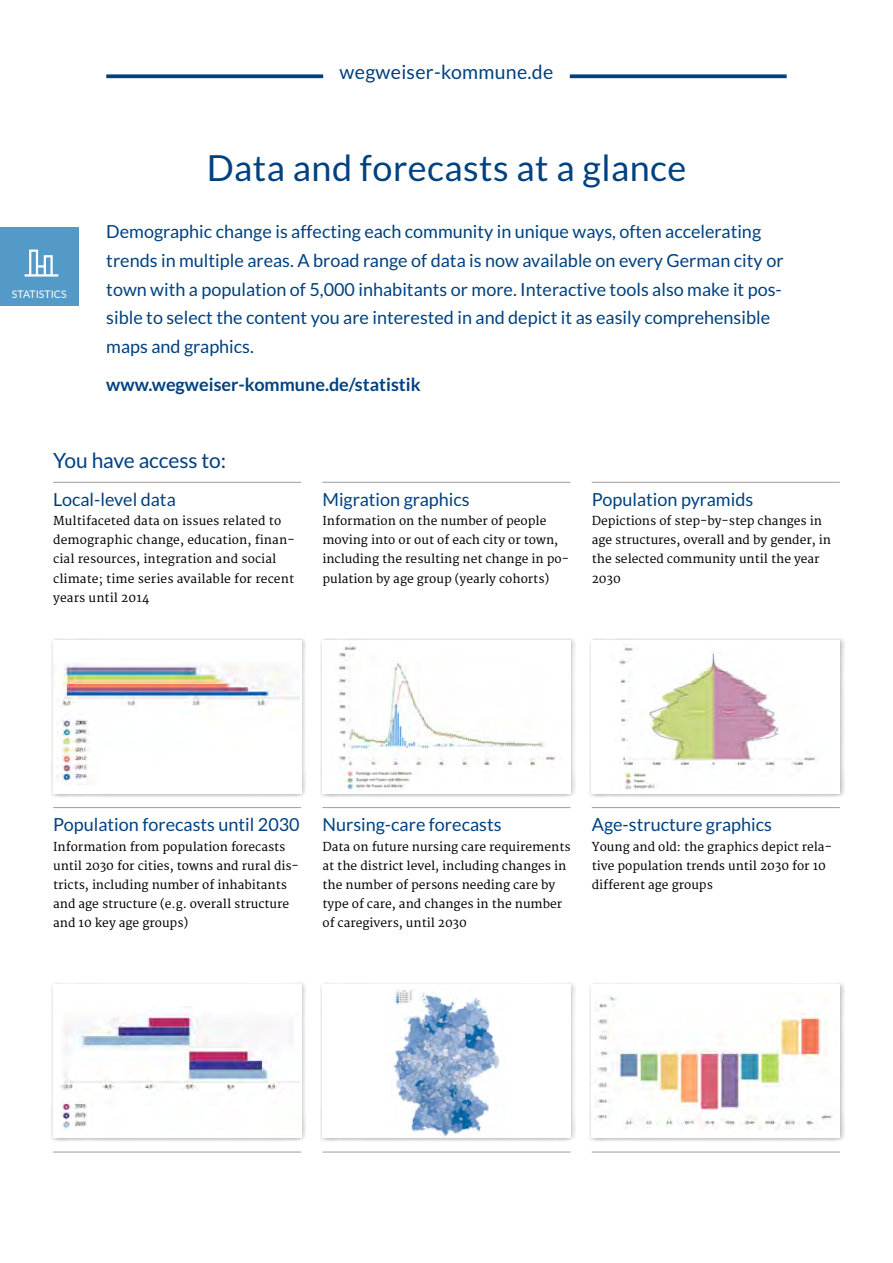
<style>
.page{position:relative;width:893px;height:1263px;background:#fff}
.page>*{position:absolute;margin:0;border:0;box-sizing:border-box;transform-origin:0 0}
.t1{font:36px "Lato";letter-spacing:.01em;color:#004180}
.Head_Kasten{font:21px "Lato";letter-spacing:-.005em;color:#004180}
.t2{font:19.5px "Lato";letter-spacing:.015em;color:#004180}
.Head_Kasten-2{font:18px/28.7px "Lato";color:#004180}
.t3{font:700 18px "Lato";color:#004180}
.Fließtext{font:12px/19.2px "Merriweather";color:#000}
.Head_Kasten-3{font:10.5px "Lato";color:#fff}
</style>
<div class="page">
<div style="left:0;top:227px;width:79px;height:79px;background:#549ac8"></div>
<svg style="left:25px;top:250px;width:33px;height:27px"></svg>
<hr style="left:53px;top:482px;width:248px;height:1px;background:#9c9d9d">
<hr style="left:53px;top:807px;width:248px;height:1px;background:#9c9d9d">
<hr style="left:53px;top:1152px;width:248px;height:1px;background:#9c9d9d">
<hr style="left:322px;top:482px;width:248px;height:1px;background:#9c9d9d">
<hr style="left:322px;top:807px;width:248px;height:1px;background:#9c9d9d">
<hr style="left:322px;top:1152px;width:248px;height:1px;background:#9c9d9d">
<hr style="left:592px;top:482px;width:248px;height:1px;background:#9c9d9d">
<hr style="left:592px;top:807px;width:248px;height:1px;background:#9c9d9d">
<hr style="left:592px;top:1152px;width:248px;height:1px;background:#9c9d9d">
<div style="left:589px;top:638px;width:256px;height:160px;background:#000;opacity:.3"></div>
<div style="left:592px;top:640px;width:248px;height:153px;background:#fff"></div>
<div style="left:589px;top:982px;width:256px;height:160px;background:#000;opacity:.3"></div>
<div style="left:592px;top:984px;width:248px;height:153px;background:#fff"></div>
<div style="left:320px;top:638px;width:256px;height:160px;background:#000;opacity:.3"></div>
<div style="left:322px;top:640px;width:248px;height:153px;background:#fff"></div>
<div style="left:320px;top:982px;width:256px;height:160px;background:#000;opacity:.3"></div>
<div style="left:322px;top:984px;width:248px;height:153px;background:#fff"></div>
<div style="left:50px;top:638px;width:256px;height:160px;background:#000;opacity:.3"></div>
<div style="left:53px;top:640px;width:248px;height:153px;background:#fff"></div>
<div style="left:50px;top:982px;width:256px;height:160px;background:#000;opacity:.3"></div>
<div style="left:53px;top:984px;width:248px;height:153px;background:#fff"></div>
<img style="left:393px;top:989px;width:107px;height:148px">
<img style="left:53px;top:659px;width:246px;height:126px">
<img style="left:338px;top:646px;width:218px;height:144px">
<img style="left:619px;top:647px;width:196px;height:143px">
<img style="left:60px;top:1006px;width:239px;height:123px">
<svg style="left:106px;top:74px;width:217px;height:4px"></svg>
<svg style="left:570px;top:74px;width:217px;height:4px"></svg>
<img style="left:595px;top:995px;width:238px;height:134px">
<p class="Head_Kasten-3" style="left:12px;top:288px;width:56px">STATISTICS</p>
<p class="t2" style="left:340px;top:61px;width:215px">wegweiser-kommune.de</p>
<p class="t1" style="left:207px;top:148px;width:481px">Data and forecasts at a glance</p>
<p class="Head_Kasten-2" style="left:106px;top:217px;width:679px">Demographic change is affecting each community in unique ways, often accelerating trends in multiple areas. A broad range of data is now available on every German city or town with a population of 5,000 inhabitants or more. Interactive tools also make it pos&shy;sible to select the content you are interested in and depict it as easily comprehensible maps and graphics.</p>
<p class="t3" style="left:106px;top:374px;width:316px">www.wegweiser-kommune.de/statistik</p>
<p class="Head_Kasten" style="left:53px;top:448px;width:174px">You have access to:</p>
<p class="Head_Kasten-2" style="left:53px;top:485px;width:124px">Local-level data</p>
<p class="Fließtext" style="left:53px;top:512px;width:243px">Multifaceted data on issues related to demographic change, education, finan&shy;cial resources, integration and social climate; time series available for recent years until 2014</p>
<p class="Head_Kasten-2" style="left:322px;top:485px;width:149px">Migration graphics</p>
<p class="Fließtext" style="left:322px;top:512px;width:248px">Information on the number of people moving into or out of each city or town, including the resulting net change in po&shy;pulation by age group (yearly cohorts)</p>
<p class="Head_Kasten-2" style="left:592px;top:485px;width:163px">Population pyramids</p>
<p class="Fließtext" style="left:592px;top:512px;width:241px">Depictions of step-by-step changes in age structures, overall and by gender, in the selected community until the year<br>2030</p>
<p class="Head_Kasten-2" style="left:53px;top:810px;width:248px">Population forecasts until 2030</p>
<p class="Fließtext" style="left:53px;top:837px;width:247px">Information from population forecasts until 2030 for cities, towns and rural dis&shy;tricts, including number of inhabitants and age structure (e.g. overall structure and 10 key age groups)</p>
<p class="Head_Kasten-2" style="left:322px;top:810px;width:181px">Nursing-care forecasts</p>
<p class="Fließtext" style="left:322px;top:837px;width:250px">Data on future nursing care requirements at the district level, including changes in the number of persons needing care by type of care, and changes in the number of caregivers, until 2030</p>
<p class="Head_Kasten-2" style="left:592px;top:810px;width:182px">Age-structure graphics</p>
<p class="Fließtext" style="left:592px;top:837px;width:242px">Young and old: the graphics depict rela&shy;tive population trends until 2030 for 10 different age groups</p>
</div>
